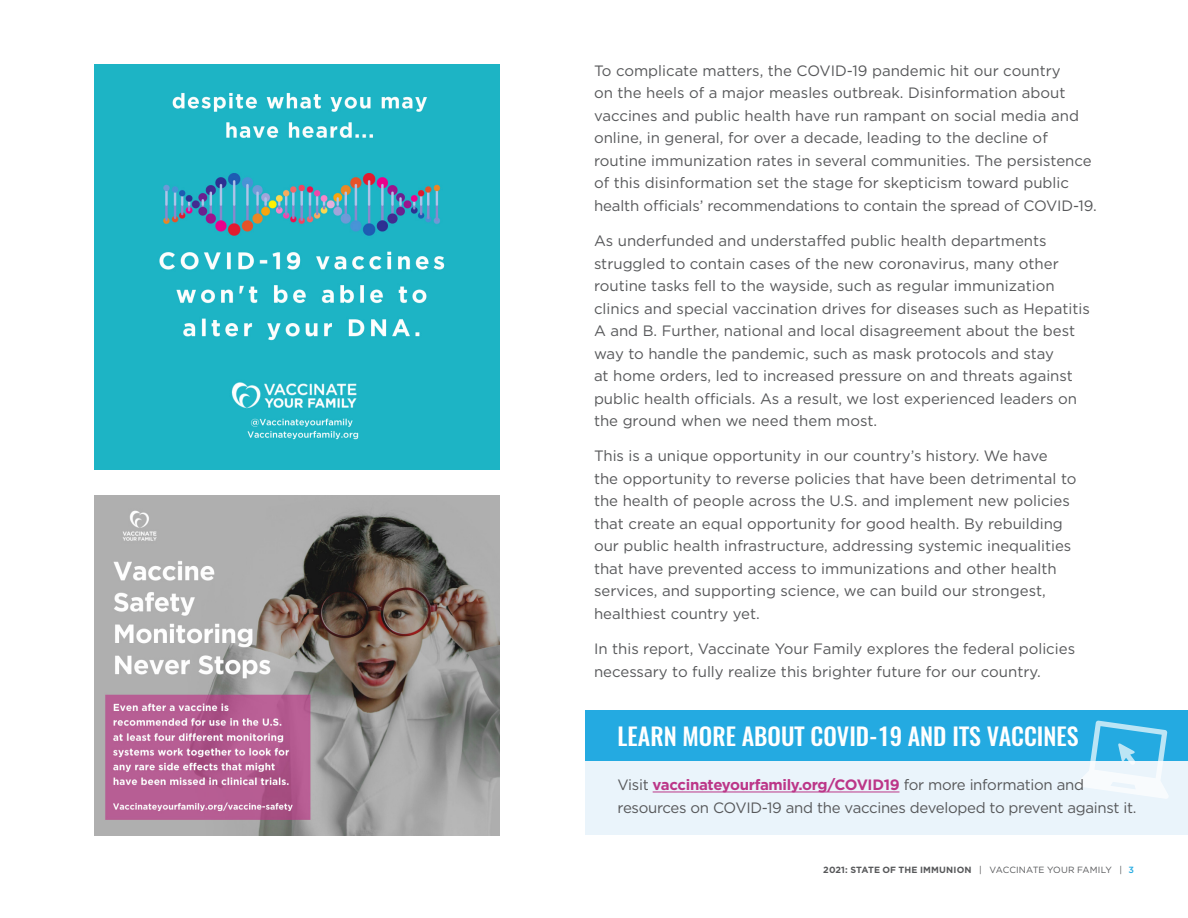
<style>
.page{position:relative;width:1188px;height:918px;background:#fff}
.page>*{position:absolute;margin:0;border:0;box-sizing:border-box;transform-origin:0 0}
.t1{font:500 24px "Oswald";color:#fff}
.Body_Copy{font:15px/22.5px "Gotham";color:#57585a}
.Body_Copy-2{font:15px/22.5px "Gotham";letter-spacing:-.02em;color:#57585a}
.t2{font:700 9px "Gotham";letter-spacing:.015em;color:#57585a}
.s1{font-weight:700;color:#bc3688}
.s2{font-weight:400}
.s3{font-weight:500;color:#24aae1}
</style>
<div class="page">
<div style="left:585px;top:758px;width:603px;height:77px;background:#eaf4fb"></div>
<img style="left:95px;top:64px;width:404px;height:405px">
<img style="left:94px;top:496px;width:405px;height:339px">
<div style="left:585px;top:711px;width:603px;height:50px;background:#24aae1"></div>
<svg style="left:1077px;top:720px;width:91px;height:79px"></svg>
<hr style="left:653px;top:792px;width:246px;height:1px;background:#bc3688">
<p class="Body_Copy" style="left:594px;top:59px;width:504px">To complicate matters, the COVID-19 pandemic hit our country<br>on the heels of a major measles outbreak. Disinformation about vaccines and public health have run rampant on social media and online, in general, for over a decade, leading to the decline of routine immunization rates in several communities. The persistence of this disinformation set the stage for skepticism toward public health officials’ recommendations to contain the spread of COVID-19.</p>
<p class="Body_Copy" style="left:594px;top:229px;width:497px">As underfunded and understaffed public health departments struggled to contain cases of the new coronavirus, many other routine tasks fell to the wayside, such as regular immunization clinics and special vaccination drives for diseases such as Hepatitis A and B. Further, national and local disagreement about the best way to handle the pandemic, such as mask protocols and stay<br>at home orders, led to increased pressure on and threats against public health officials. As a result, we lost experienced leaders on the ground when we need them most.</p>
<p class="Body_Copy" style="left:594px;top:444px;width:484px">This is a unique opportunity in our country’s history. We have<br>the opportunity to reverse policies that have been detrimental to the health of people across the U.S. and implement new policies that create an equal opportunity for good health. By rebuilding our public health infrastructure, addressing systemic inequalities that have prevented access to immunizations and other health services, and supporting science, we can build our strongest, healthiest country yet.</p>
<p class="Body_Copy" style="left:594px;top:637px;width:483px">In this report, Vaccinate Your Family explores the federal policies necessary to fully realize this brighter future for our country.</p>
<p class="t1" style="left:618px;top:720px;width:463px">LEARN MORE ABOUT COVID-19 AND ITS VACCINES</p>
<p class="Body_Copy-2" style="left:618px;top:774px;width:520px">Visit <span class="s1">vaccinateyourfamily.org/COVID19</span> for more information and resources on COVID-19 and the vaccines developed to prevent against it.</p>
<p class="t2" style="left:823px;top:864px;width:312px">2021: STATE OF THE IMMUNION <span class="s2">| VACCINATE YOUR FAMILY |</span> <span class="s3">3</span></p>
</div>
